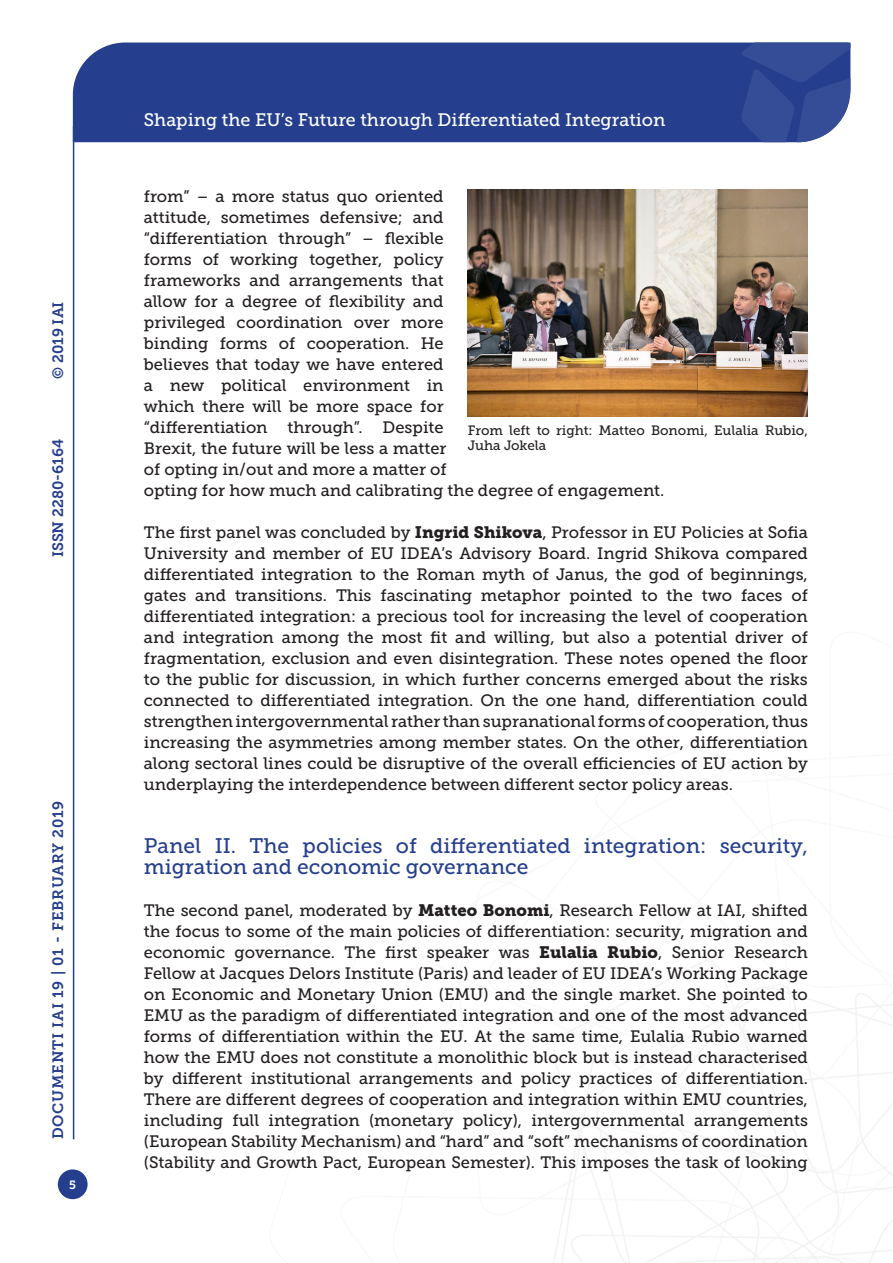
<style>
.page{position:relative;width:893px;height:1263px;background:#fff}
.page>*{position:absolute;margin:0;border:0;box-sizing:border-box;transform-origin:0 0}
.Titolo_paragrafo{font:21px/21px "Museo Slab 500";color:#253f8e}
.t1{font:18px "Museo Slab 500";color:#fff}
.Testo{font:16.5px/21px "Museo Slab 500";color:#231f20;text-align:justify}
.t2{font:15px "Museo Slab 700";letter-spacing:.05em;color:#253f8e}
.t3{font:15px "Museo Slab 700";color:#253f8e}
.Testo-2{font:13.5px/15px "Museo Slab 500";letter-spacing:-.005em;color:#231f20}
.t4{font:12px "Museo Slab 700";color:#fff}
.s1{font-family:"Museo Slab 900"}
</style>
<div class="page">
<svg style="left:553px;top:960px;width:340px;height:303px"></svg>
<div style="left:73px;top:43px;width:668px;height:99px;background:#253f8e"></div>
<svg style="left:741px;top:43px;width:109px;height:99px;background:#3a5299"></svg>
<div style="left:58px;top:1169px;width:30px;height:30px;background:#253f8e;border-radius:50%"></div>
<hr style="left:73px;top:126px;width:1px;height:1013px;background:#253f8e">
<img style="left:468px;top:189px;width:340px;height:227px">
<p class="t2" style="left:50px;top:379px;width:79px;rotate:-90deg">© 2019 IAI</p>
<p class="t3" style="left:50px;top:557px;width:120px;rotate:-90deg">ISSN 2280-6164</p>
<p class="t2" style="left:50px;top:1139px;width:340px;rotate:-90deg">DOCUMENTI IAI 19 | 01 - FEBRUARY 2019</p>
<p class="t4" style="left:69px;top:1178px;width:8px">5</p>
<p class="t1" style="left:144px;top:110px;width:523px">Shaping the EU’s Future through Differentiated Integration</p>
<p class="Testo" style="left:144px;top:186px;width:522px;text-align:left">from” – a more status quo oriented<br>attitude, sometimes defensive; and<br>“differentiation through” – flexible<br>forms of working together, policy<br>frameworks and arrangements that<br>allow for a degree of flexibility and<br>privileged coordination over more<br>binding forms of cooperation. He<br>believes that today we have entered<br>a new political environment in<br>which there will be more space for<br>“differentiation through”. Despite<br>Brexit, the future will be less a matter<br>of opting in/out and more a matter of<br>opting for how much and calibrating the degree of engagement.</p>
<p class="Testo" style="left:144px;top:522px;width:666px">The first panel was concluded by <span class="s1">Ingrid Shikova</span>, Professor in EU Policies at Sofia University and member of EU IDEA’s Advisory Board. Ingrid Shikova compared differentiated integration to the Roman myth of Janus, the god of beginnings, gates and transitions. This fascinating metaphor pointed to the two faces of differentiated integration: a precious tool for increasing the level of cooperation and integration among the most fit and willing, but also a potential driver of fragmentation, exclusion and even disintegration. These notes opened the floor to the public for discussion, in which further concerns emerged about the risks connected to differentiated integration. On the one hand, differentiation could strengthen intergovernmental rather than supranational forms of cooperation, thus increasing the asymmetries among member states. On the other, differentiation along sectoral lines could be disruptive of the overall efficiencies of EU action by underplaying the interdependence between different sector policy areas.</p>
<p class="Testo-2" style="left:468px;top:423px;width:342px">From left to right: Matteo Bonomi, Eulalia Rubio,<br>Juha Jokela</p>
<p class="Titolo_paragrafo" style="left:144px;top:835px;width:665px">Panel II. The policies of differentiated integration: security, migration and economic governance</p>
<p class="Testo" style="left:144px;top:900px;width:666px">The second panel, moderated by <span class="s1">Matteo Bonomi</span>, Research Fellow at IAI, shifted the focus to some of the main policies of differentiation: security, migration and economic governance. The first speaker was <span class="s1">Eulalia Rubio</span>, Senior Research Fellow at Jacques Delors Institute (Paris) and leader of EU IDEA’s Working Package on Economic and Monetary Union (EMU) and the single market. She pointed to EMU as the paradigm of differentiated integration and one of the most advanced forms of differentiation within the EU. At the same time, Eulalia Rubio warned how the EMU does not constitute a monolithic block but is instead characterised by different institutional arrangements and policy practices of differentiation.<br>There are different degrees of cooperation and integration within EMU countries, including full integration (monetary policy), intergovernmental arrangements (European Stability Mechanism) and “hard” and “soft” mechanisms of coordination (Stability and Growth Pact, European Semester). This imposes the task of looking</p>
</div>
